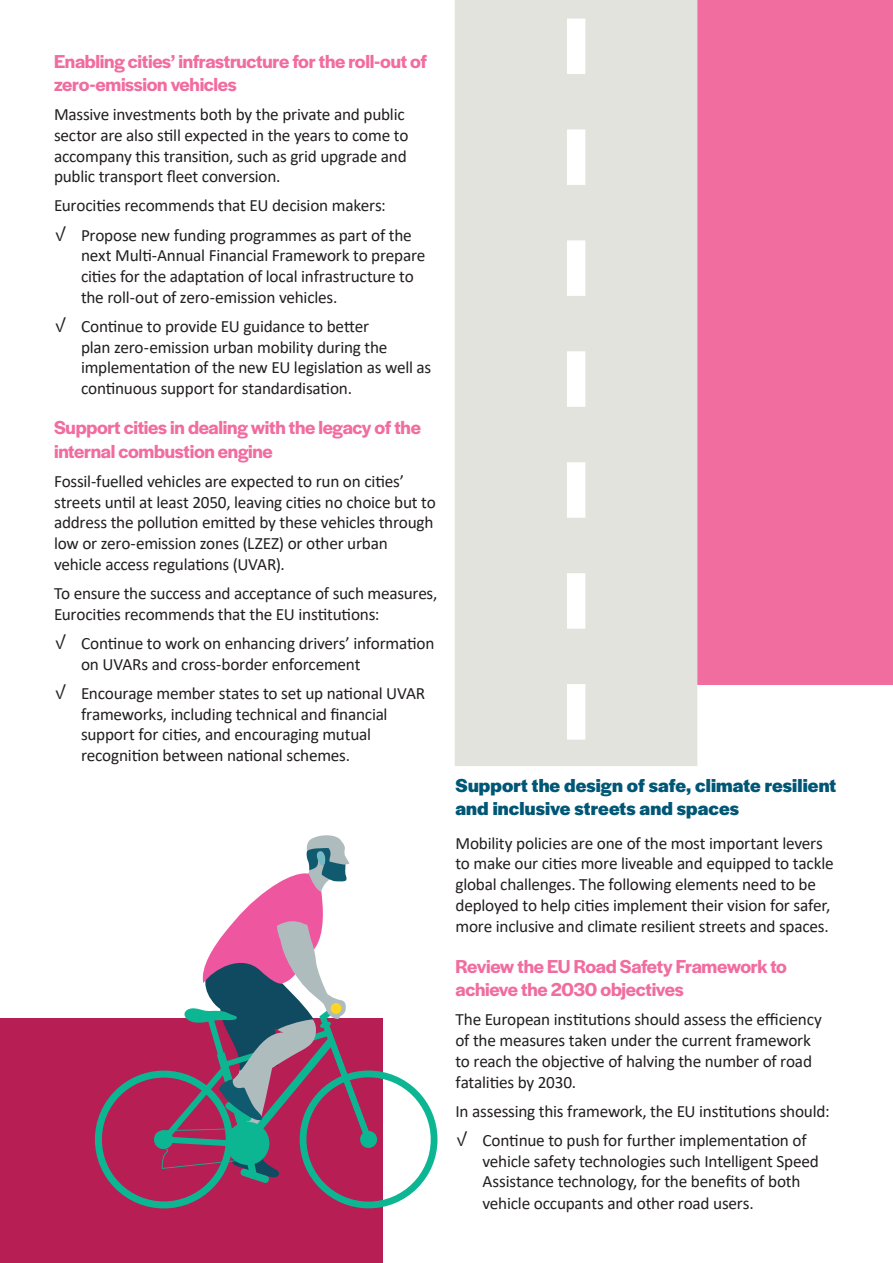
<style>
.page{position:relative;width:893px;height:1263px;background:#fff}
.page>*{position:absolute;margin:0;border:0;box-sizing:border-box;transform-origin:0 0}
.t1{font:600 19.5px/23.4px "Halyard Display";letter-spacing:-.015em;color:#f16c9f}
.t2{font:700 19.5px/23.4px "Halyard Display";letter-spacing:.005em;color:#005775}
.t3{font:17.25px/20.7px "Calibri";letter-spacing:-.015em;color:#231f20}
.s1{font-family:"Halyard Text"}
</style>
<div class="page">
<div style="left:571px;top:0;width:322px;height:685px;background:#f16c9f"></div>
<div style="left:455px;top:0;width:242px;height:766px;background:#e3e3de"></div>
<svg style="left:567px;top:19px;width:18px;height:747px"></svg>
<div style="left:0;top:1018px;width:383px;height:245px;background:#b71e54"></div>
<svg style="left:95px;top:835px;width:342px;height:373px"></svg>
<p class="t1" style="left:54px;top:48px;width:374px">Enabling cities’ infrastructure for the roll-out of zero-emission vehicles</p>
<p class="t3" style="left:54px;top:104px;width:356px">Massive investments both by the private and public sector are also still expected in the years to come to accompany this transition, such as grid upgrade and public transport fleet conversion.</p>
<p class="t3" style="left:54px;top:195px;width:333px">Eurocities recommends that EU decision makers:</p>
<p class="t3" style="left:81px;top:224px;width:346px;text-indent:-27px"><span class="s1">✓</span> Propose new funding programmes as part of the next Multi-Annual Financial Framework to prepare cities for the adaptation of local infrastructure to the roll-out of zero-emission vehicles.</p>
<p class="t3" style="left:81px;top:315px;width:352px;text-indent:-27px"><span class="s1">✓</span> Continue to provide EU guidance to better<br>plan zero-emission urban mobility during the implementation of the new EU legislation as well as continuous support for standardisation.</p>
<p class="t1" style="left:54px;top:415px;width:368px">Support cities in dealing with the legacy of the internal combustion engine</p>
<p class="t3" style="left:54px;top:471px;width:383px">Fossil-fuelled vehicles are expected to run on cities’ streets until at least 2050, leaving cities no choice but to address the pollution emitted by these vehicles through low or zero-emission zones (LZEZ) or other urban vehicle access regulations (UVAR).</p>
<p class="t3" style="left:54px;top:583px;width:385px">To ensure the success and acceptance of such measures,<br>Eurocities recommends that the EU institutions:</p>
<p class="t3" style="left:81px;top:632px;width:355px;text-indent:-27px"><span class="s1">✓</span> Continue to work on enhancing drivers’ information on UVARs and cross-border enforcement</p>
<p class="t3" style="left:81px;top:682px;width:346px;text-indent:-27px"><span class="s1">✓</span> Encourage member states to set up national UVAR frameworks, including technical and financial support for cities, and encouraging mutual recognition between national schemes.</p>
<p class="t2" style="left:455px;top:772px;width:382px">Support the design of safe, climate resilient and inclusive streets and spaces</p>
<p class="t3" style="left:455px;top:832px;width:380px">Mobility policies are one of the most important levers to make our cities more liveable and equipped to tackle global challenges. The following elements need to be deployed to help cities implement their vision for safer, more inclusive and climate resilient streets and spaces.</p>
<p class="t1" style="left:455px;top:953px;width:333px">Review the EU Road Safety Framework to achieve the 2030 objectives</p>
<p class="t3" style="left:455px;top:1009px;width:368px">The European institutions should assess the efficiency of the measures taken under the current framework to reach the objective of halving the number of road fatalities by 2030.</p>
<p class="t3" style="left:455px;top:1100px;width:376px">In assessing this framework, the EU institutions should:</p>
<p class="t3" style="left:482px;top:1129px;width:338px;text-indent:-27px"><span class="s1">✓</span> Continue to push for further implementation of vehicle safety technologies such Intelligent Speed Assistance technology, for the benefits of both vehicle occupants and other road users.</p>
</div>
